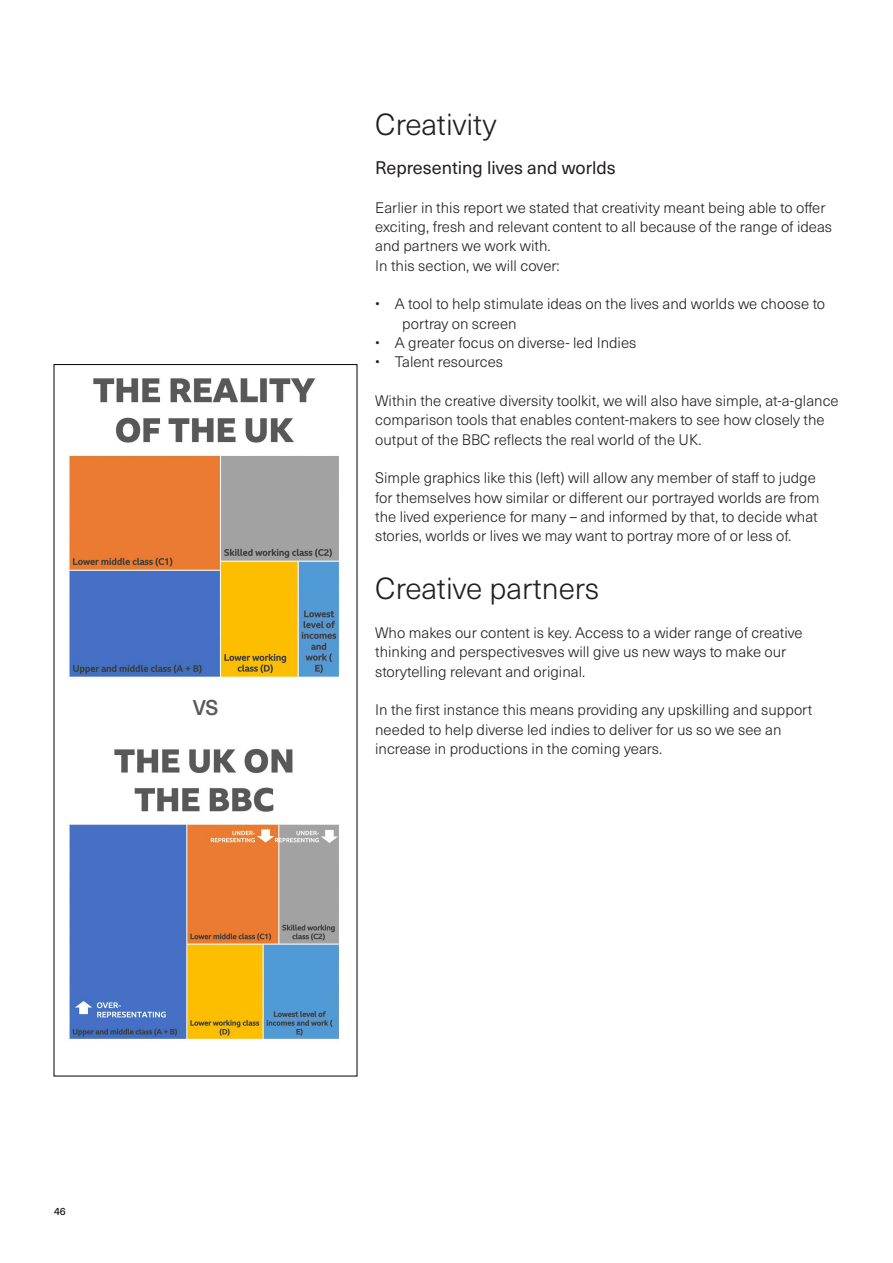
<style>
.page{position:relative;width:893px;height:1263px;background:#fff}
.page>*{position:absolute;margin:0;border:0;box-sizing:border-box;transform-origin:0 0}
.t1{font:300 30px "Neue Haas Unica Pro";color:#231f20}
.t2{font:500 21px "Neue Haas Unica Pro";color:#595959}
.t3{font:18px "Neue Haas Unica Pro";color:#231f20}
.t4{font:300 15px/19.4px "Neue Haas Unica Pro";color:#231f20}
.t5{font:10.5px "Neue Haas Unica Pro";color:#000}
</style>
<div class="page">
<img style="left:68px;top:378px;width:271px;height:300px">
<img style="left:69px;top:748px;width:270px;height:292px">
<p class="t2" style="left:193px;top:695px;width:27px">VS</p>
<h2 class="t1" style="left:375px;top:107px;width:123px">Creativity</h2>
<p class="t3" style="left:375px;top:157px;width:242px">Representing lives and worlds</p>
<p class="t4" style="left:375px;top:198px;width:458px">Earlier in this report we stated that creativity meant being able to ofer exciting, fresh and relevant content to all because of the range of ideas and partners we work with.<br>In this section, we will cover:</p>
<p class="t4" style="left:402px;top:295px;width:425px;text-indent:-27px">• A tool to help stimulate ideas on the lives and worlds we choose to portray on screen</p>
<p class="t4" style="left:375px;top:333px;width:263px">• A greater focus on diverse- led Indies</p>
<p class="t4" style="left:375px;top:353px;width:129px">• Talent resources</p>
<p class="t4" style="left:375px;top:391px;width:465px">Within the creative diversity toolkit, we will also have simple, at-a-glance comparison tools that enables content-makers to see how closely the output of the BBC refects the real world of the UK.</p>
<p class="t4" style="left:375px;top:469px;width:446px">Simple graphics like this (left) will allow any member of staf to judge for themselves how similar or diferent our portrayed worlds are from the lived experience for many – and informed by that, to decide what stories, worlds or lives we may want to portray more of or less of.</p>
<h2 class="t1" style="left:375px;top:571px;width:226px">Creative partners</h2>
<p class="t4" style="left:375px;top:623px;width:429px">Who makes our content is key. Access to a wider range of creative thinking and perspectivesves will give us new ways to make our storytelling relevant and original.</p>
<p class="t4" style="left:375px;top:700px;width:438px">In the frst instance this means providing any upskilling and support needed to help diverse led indies to deliver for us so we see an increase in productions in the coming years.</p>
<p class="t5" style="left:54px;top:1204px;width:13px">46</p>
</div>
